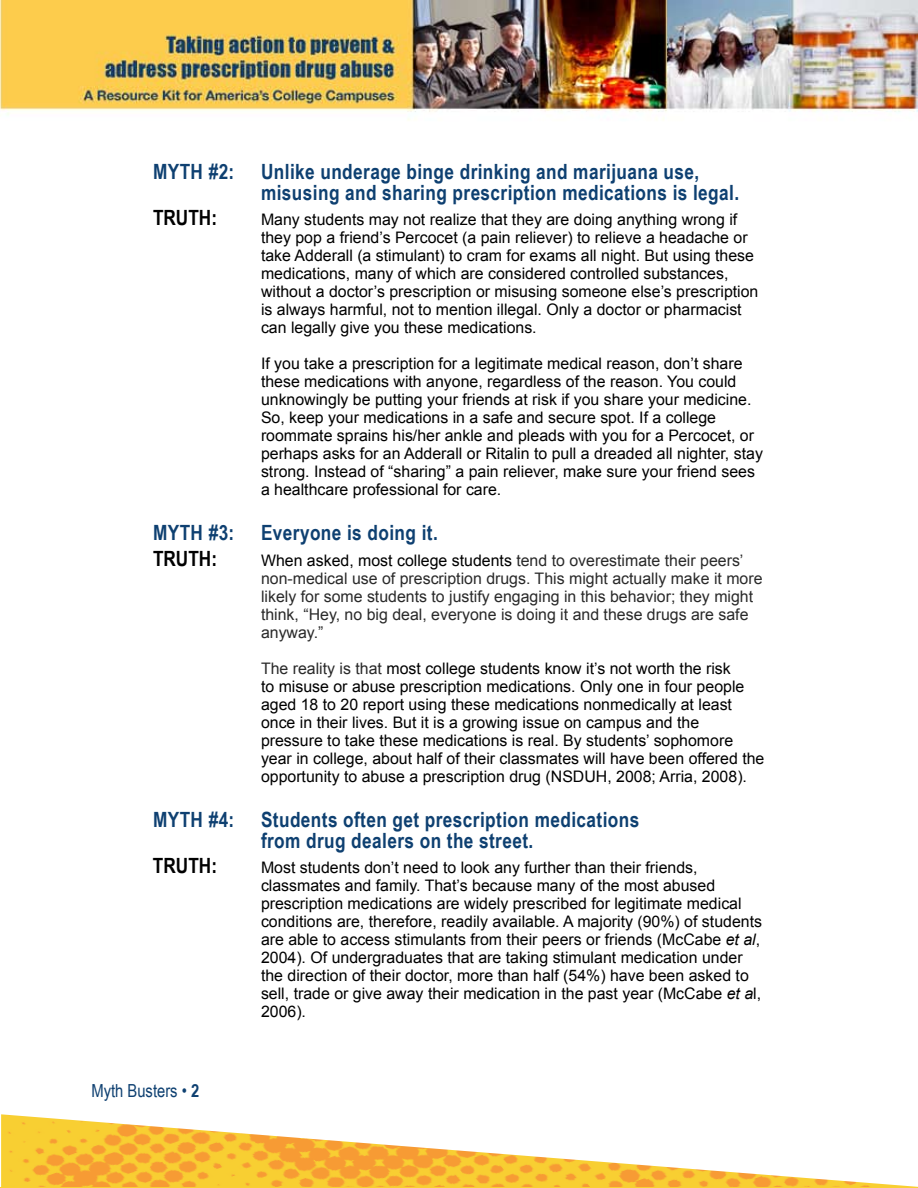
<style>
.page{position:relative;width:918px;height:1188px;background:#fff}
.page>*{position:absolute;margin:0;border:0;box-sizing:border-box;transform-origin:0 0}
.t1{font:700 21px/21px "Arial Narrow";letter-spacing:.02em;color:#0e4071}
.t2{font:700 21px "Arial Narrow";color:#000}
.t3{font:18px "Arial Narrow";color:#0e4071}
.t4{font:15.9px/18px "Arial";color:#000}
.t5{font:15.9px/18px "Arial";color:#2a2a2a}
.s1{color:#000}
.s2{color:#2a2a2a}
.s3{font-style:italic}
.s4{font-weight:700}
</style>
<div class="page">
<img style="left:1px;top:1114px;width:917px;height:74px">
<img style="left:0;top:0;width:918px;height:120px">
<h1 class="t1" style="left:153px;top:160px;width:83px">Myth #2:</h1>
<h1 class="t1" style="left:261px;top:160px;width:480px">Unlike underage binge drinking and marijuana use, misusing and sharing prescription medications is legal.</h1>
<h1 class="t2" style="left:153px;top:205px;width:66px">Truth:</h1>
<p class="t4" style="left:261px;top:210px;width:499px">Many students may not realize that they are doing anything wrong if they pop a friend’s Percocet (a pain reliever) to relieve a headache or take Adderall (a stimulant) to cram for exams all night. But using these medications, many of which are considered controlled substances, without a doctor’s prescription or misusing someone else’s prescription is always harmful, not to mention illegal. Only a doctor or pharmacist can legally give you these medications.</p>
<p class="t4" style="left:261px;top:354px;width:503px">If you take a prescription for a legitimate medical reason, don’t share these medications with anyone, regardless of the reason. You could unknowingly be putting your friends at risk if you share your medicine.<br>So, keep your medications in a safe and secure spot. If a college roommate sprains his/her ankle and pleads with you for a Percocet, or perhaps asks for an Adderall or Ritalin to pull a dreaded all nighter, stay strong. Instead of “sharing” a pain reliever, make sure your friend sees a healthcare professional for care.</p>
<h1 class="t1" style="left:153px;top:522px;width:83px">Myth #3:</h1>
<h1 class="t1" style="left:261px;top:522px;width:178px">Everyone is doing it.</h1>
<h1 class="t2" style="left:153px;top:546px;width:66px">Truth:</h1>
<p class="t5" style="left:261px;top:551px;width:503px"><span class="s1">When asked, most college students</span> tend to overestimate their peers’ non-medical use of prescription drugs. This might actually make it more likely for some students to justify engaging in this behavior; they might think, “Hey, no big deal, everyone is doing it and these drugs are safe anyway.”</p>
<p class="t4" style="left:261px;top:659px;width:505px"><span class="s2">The reality is that</span> most college students know it’s not worth the risk<br>to misuse or abuse prescription medications. Only one in four people aged 18 to 20 report using these medications nonmedically at least once in their lives. But it is a growing issue on campus and the pressure to take these medications is real. By students’ sophomore year in college, about half of their classmates will have been offered the opportunity to abuse a prescription drug (NSDUH, 2008; Arria, 2008).</p>
<h1 class="t1" style="left:153px;top:808px;width:83px">Myth #4:</h1>
<h1 class="t1" style="left:261px;top:808px;width:380px">Students often get prescription medications from drug dealers on the street.</h1>
<h1 class="t2" style="left:153px;top:853px;width:66px">Truth:</h1>
<p class="t4" style="left:261px;top:858px;width:503px">Most students don’t need to look any further than their friends, classmates and family. That’s because many of the most abused prescription medications are widely prescribed for legitimate medical conditions are, therefore, readily available. A majority (90%) of students are able to access stimulants from their peers or friends (McCabe <span class="s3">et al</span>, 2004). Of undergraduates that are taking stimulant medication under the direction of their doctor, more than half (54%) have been asked to sell, trade or give away their medication in the past year (McCabe <span class="s3">et a</span>l, 2006).</p>
<p class="t3" style="left:92px;top:1080px;width:109px">Myth Busters • <span class="s4">2</span></p>
</div>
